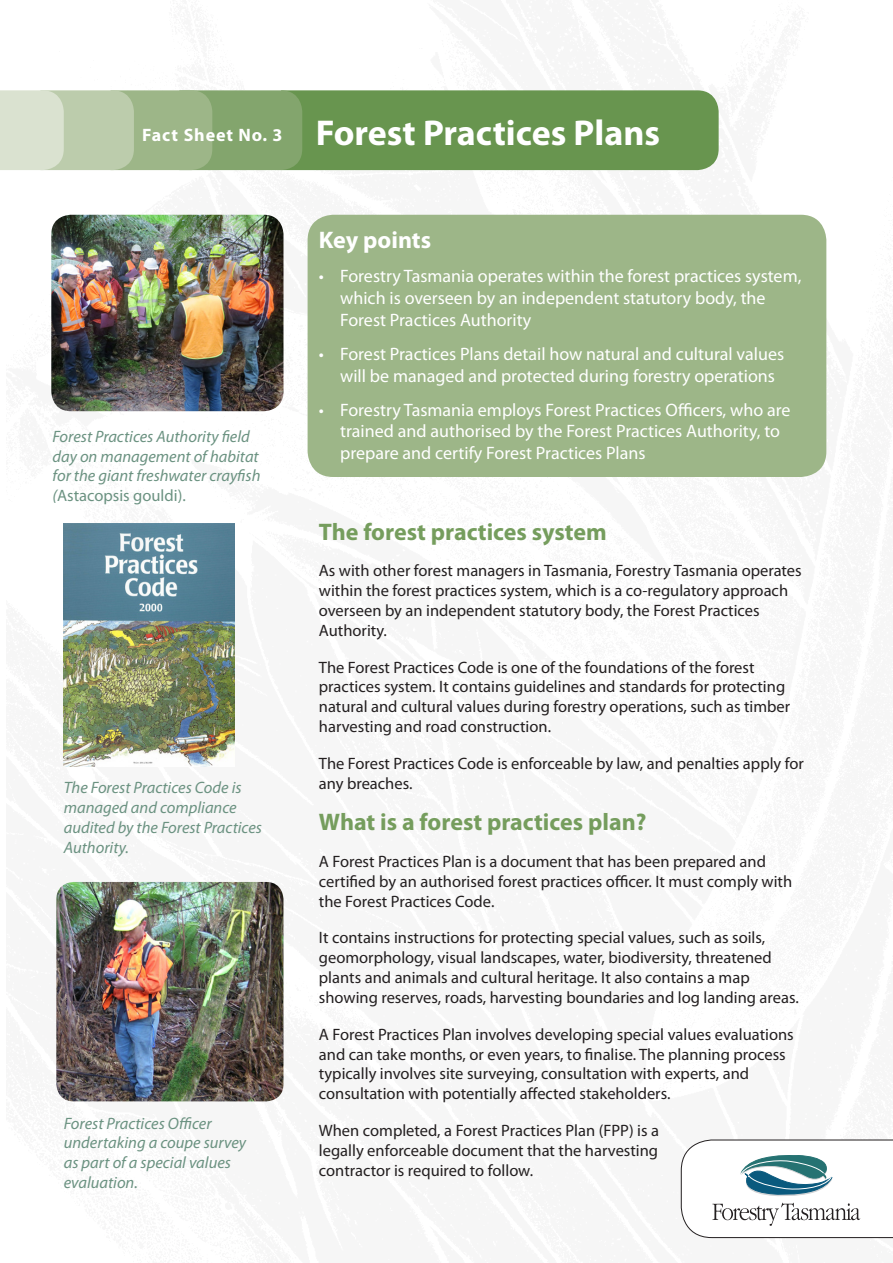
<style>
.page{position:relative;width:893px;height:1263px;background:#fff}
.page>*{position:absolute;margin:0;border:0;box-sizing:border-box;transform-origin:0 0}
.Heading{font:700 36px "Myriad Pro";color:#fff}
.chapter_headings{font:700 24px "Myriad Pro";color:#759d5d}
.chapter_headings-2{font:700 24px "Myriad Pro";color:#fff}
.Dot_Points{font:18px/21.6px "Myriad Pro";color:#fff}
.t1{font:700 18px "Myriad Pro";letter-spacing:.05em;color:#fff}
.Body_Text{font:16.5px/19.8px "Myriad Pro";color:#231f20}
.chapter_headings-3{font:italic 16.5px/19.8px "Myriad Pro";color:#6b9281}
.s1{font-style:normal}
</style>
<div class="page">
<svg style="left:0;top:90px;width:719px;height:80px;background:#84a76e"></svg>
<div style="left:308px;top:215px;width:518px;height:262px;background:#9db688;border-radius:26px"></div>
<svg style="left:681px;top:1140px;width:212px;height:98px"></svg>
<img style="left:56px;top:882px;width:227px;height:219px">
<img style="left:64px;top:524px;width:170px;height:243px">
<img style="left:51px;top:215px;width:232px;height:196px">
<p class="t1" style="left:142px;top:123px;width:142px">Fact Sheet No. 3</p>
<p class="chapter_headings-3" style="left:52px;top:426px;width:210px">Forest Practices Authority field day on management of habitat for the giant freshwater crayfish (<span class="s1">Astacopsis gouldi).</span></p>
<p class="chapter_headings-3" style="left:64px;top:777px;width:200px">The Forest Practices Code is managed and compliance audited by the Forest Practices<br>Authority.</p>
<p class="chapter_headings-3" style="left:64px;top:1113px;width:184px">Forest Practices Officer undertaking a coupe survey as part of a special values evaluation.</p>
<p class="Heading" style="left:316px;top:109px;width:346px">Forest Practices Plans</p>
<p class="chapter_headings-2" style="left:319px;top:224px;width:114px">Key points</p>
<p class="Dot_Points" style="left:340px;top:265px;width:463px;text-indent:-21px">• Forestry Tasmania operates within the forest practices system, which is overseen by an independent statutory body, the<br>Forest Practices Authority</p>
<p class="Dot_Points" style="left:340px;top:343px;width:445px;text-indent:-21px">• Forest Practices Plans detail how natural and cultural values will be managed and protected during forestry operations</p>
<p class="Dot_Points" style="left:340px;top:399px;width:452px;text-indent:-21px">• Forestry Tasmania employs Forest Practices Officers, who are trained and authorised by the Forest Practices Authority, to prepare and certify Forest Practices Plans</p>
<p class="chapter_headings" style="left:319px;top:516px;width:289px">The forest practices system</p>
<p class="Body_Text" style="left:319px;top:561px;width:484px">As with other forest managers in Tasmania, Forestry Tasmania operates within the forest practices system, which is a co-regulatory approach overseen by an independent statutory body, the Forest Practices Authority.</p>
<p class="Body_Text" style="left:319px;top:657px;width:473px">The Forest Practices Code is one of the foundations of the forest practices system. It contains guidelines and standards for protecting natural and cultural values during forestry operations, such as timber harvesting and road construction.</p>
<p class="Body_Text" style="left:319px;top:753px;width:486px">The Forest Practices Code is enforceable by law, and penalties apply for any breaches.</p>
<p class="chapter_headings" style="left:319px;top:806px;width:329px">What is a forest practices plan?</p>
<p class="Body_Text" style="left:319px;top:851px;width:475px">A Forest Practices Plan is a document that has been prepared and certified by an authorised forest practices officer. It must comply with the Forest Practices Code.</p>
<p class="Body_Text" style="left:319px;top:928px;width:481px">It contains instructions for protecting special values, such as soils, geomorphology, visual landscapes, water, biodiversity, threatened plants and animals and cultural heritage. It also contains a map showing reserves, roads, harvesting boundaries and log landing areas.</p>
<p class="Body_Text" style="left:319px;top:1024px;width:476px">A Forest Practices Plan involves developing special values evaluations and can take months, or even years, to finalise. The planning process typically involves site surveying, consultation with experts, and consultation with potentially affected stakeholders.</p>
<p class="Body_Text" style="left:319px;top:1120px;width:342px;text-align:justify">When completed, a Forest Practices Plan (FPP) is a legally enforceable document that the harvesting contractor is required to follow.</p>
</div>
